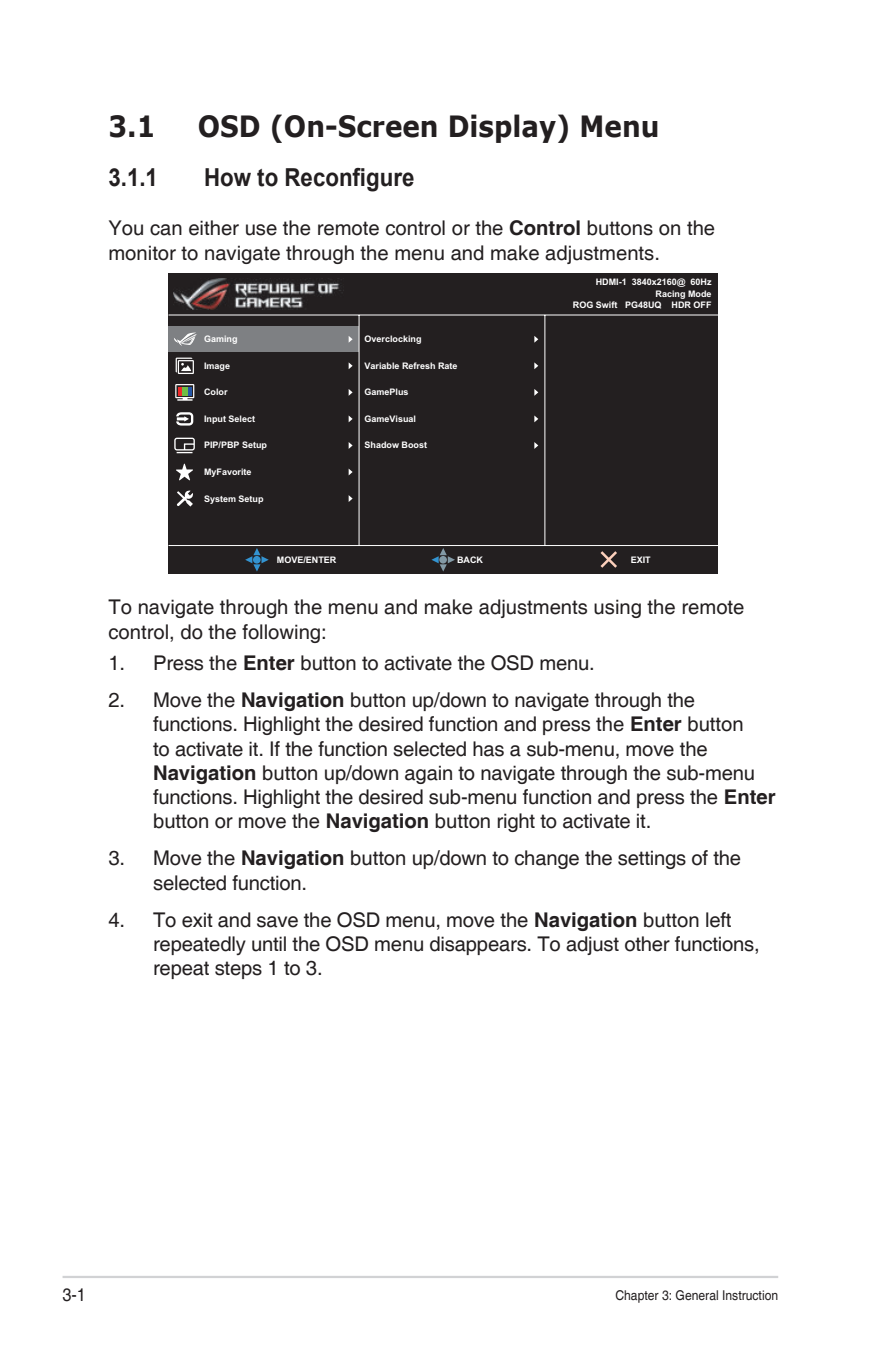
<style>
.page{position:relative;width:893px;height:1346px;background:#fff}
.page>*{position:absolute;margin:0;border:0;box-sizing:border-box;transform-origin:0 0}
.t1{font:700 29.25px "Verdana";color:#231f20;scale:.9 1}
.t2{font:700 24.75px "Arial";color:#231f20;scale:.9 1}
.t3{font:20.25px/24.3px "Helvetica";letter-spacing:-.01em;color:#231f20}
.t4{font:18px "Helvetica";color:#231f20;scale:.9 1}
.t5{font:13.5px "Helvetica";color:#231f20;scale:.9 1}
.t6{font:700 9px "Arial";color:#fff}
.s1{font-weight:700}
</style>
<div class="page">
<hr style="left:63px;top:1276px;width:715px;height:2px;background:#d1d2d4">
<div style="left:169px;top:273px;width:549px;height:301px;background:#231f20"></div>
<div style="left:169px;top:326px;width:190px;height:26px;background:#7e8083"></div>
<svg style="left:174px;top:333px;width:22px;height:13px"></svg>
<svg style="left:349px;top:336px;width:4px;height:7px"></svg>
<svg style="left:175px;top:384px;width:19px;height:17px"></svg>
<div style="left:187px;top:387px;width:5px;height:8px;background:#2556a6"></div>
<div style="left:182px;top:387px;width:5px;height:8px;background:#6fbe44"></div>
<svg style="left:349px;top:389px;width:4px;height:7px"></svg>
<svg style="left:176px;top:358px;width:18px;height:16px"></svg>
<svg style="left:349px;top:362px;width:4px;height:7px"></svg>
<svg style="left:600px;top:551px;width:17px;height:17px"></svg>
<svg style="left:245px;top:548px;width:24px;height:23px"></svg>
<svg style="left:349px;top:416px;width:4px;height:6px"></svg>
<svg style="left:176px;top:412px;width:17px;height:13px"></svg>
<svg style="left:349px;top:495px;width:4px;height:7px"></svg>
<svg style="left:177px;top:490px;width:16px;height:16px"></svg>
<svg style="left:349px;top:442px;width:4px;height:7px"></svg>
<svg style="left:174px;top:438px;width:21px;height:15px"></svg>
<svg style="left:349px;top:469px;width:4px;height:6px"></svg>
<svg style="left:176px;top:464px;width:17px;height:16px"></svg>
<img style="left:173px;top:279px;width:170px;height:30px">
<svg style="left:534px;top:362px;width:4px;height:7px"></svg>
<svg style="left:534px;top:389px;width:4px;height:7px"></svg>
<svg style="left:534px;top:415px;width:4px;height:7px"></svg>
<svg style="left:534px;top:442px;width:4px;height:7px"></svg>
<svg style="left:534px;top:336px;width:4px;height:7px"></svg>
<svg style="left:431px;top:548px;width:24px;height:23px"></svg>
<hr style="left:544px;top:315px;width:1px;height:230px;background:#fff">
<hr style="left:359px;top:315px;width:1px;height:230px;background:#fff">
<hr style="left:169px;top:545px;width:549px;height:1px;background:#fff">
<hr style="left:169px;top:314px;width:549px;height:1px;background:#fff">
<h1 class="t1" style="left:108px;top:115px;width:54px">3.1</h1>
<h1 class="t1" style="left:198px;top:115px;width:515px">OSD (On-Screen Display) Menu</h1>
<p class="t2" style="left:108px;top:160px;width:57px">3.1.1</p>
<p class="t2" style="left:204px;top:160px;width:235px">How to Reconfigure</p>
<p class="t3" style="left:108px;top:218px;width:608px">You can either use the remote control or the <span class="s1">Control</span> buttons on the monitor to navigate through the menu and make adjustments.</p>
<p class="t6" style="left:204px;top:336px;width:35px">Gaming</p>
<p class="t6" style="left:204px;top:362px;width:28px">Image</p>
<p class="t6" style="left:204px;top:389px;width:25px">Color</p>
<p class="t6" style="left:204px;top:415px;width:53px">Input Select</p>
<p class="t6" style="left:204px;top:442px;width:65px">PIP/PBP Setup</p>
<p class="t6" style="left:204px;top:468px;width:49px">MyFavorite</p>
<p class="t6" style="left:204px;top:495px;width:61px">System Setup</p>
<p class="t6" style="left:364px;top:336px;width:59px">Overclocking</p>
<p class="t6" style="left:364px;top:362px;width:95px">Variable Refresh Rate</p>
<p class="t6" style="left:364px;top:389px;width:46px">GamePlus</p>
<p class="t6" style="left:364px;top:415px;width:53px">GameVisual</p>
<p class="t6" style="left:364px;top:442px;width:64px">Shadow Boost</p>
<p class="t6" style="left:596px;top:279px;width:117px">HDMI-1 3840x2160@ 60Hz</p>
<p class="t6" style="left:656px;top:290px;width:58px">Racing Mode</p>
<p class="t6" style="left:573px;top:301px;width:90px">ROG Swift PG48UQ</p>
<p class="t6" style="left:672px;top:301px;width:41px">HDR OFF</p>
<p class="t6" style="left:277px;top:557px;width:61px">MOVE/ENTER</p>
<p class="t6" style="left:457px;top:556px;width:27px">BACK</p>
<p class="t6" style="left:631px;top:556px;width:22px">EXIT</p>
<p class="t3" style="left:108px;top:596px;width:638px">To navigate through the menu and make adjustments using the remote control, do the following:</p>
<p class="t3" style="left:108px;top:652px;width:488px">1. Press the <span class="s1">Enter</span> button to activate the OSD menu.</p>
<p class="t3" style="left:153px;top:689px;width:624px;text-indent:-45px">2. Move the <span class="s1">Navigation</span> button up/down to navigate through the functions. Highlight the desired function and press the <span class="s1">Enter</span> button<br>to activate it. If the function selected has a sub-menu, move the <span class="s1">Navigation</span> button up/down again to navigate through the sub-menu functions. Highlight the desired sub-menu function and press the <span class="s1">Enter </span>button or move the <span class="s1">Navigation</span> button right to activate it.</p>
<p class="t3" style="left:153px;top:848px;width:590px;text-indent:-45px">3. Move the <span class="s1">Navigation</span> button up/down to change the settings of the selected function.</p>
<p class="t3" style="left:153px;top:909px;width:608px;text-indent:-45px">4. To exit and save the OSD menu, move the <span class="s1">Navigation</span> button left repeatedly until the OSD menu disappears. To adjust other functions, repeat steps 1 to 3.</p>
<p class="t4" style="left:63px;top:1287px;width:28px">3-1</p>
<p class="t5" style="left:615px;top:1290px;width:182px">Chapter 3: General Instruction</p>
</div>
